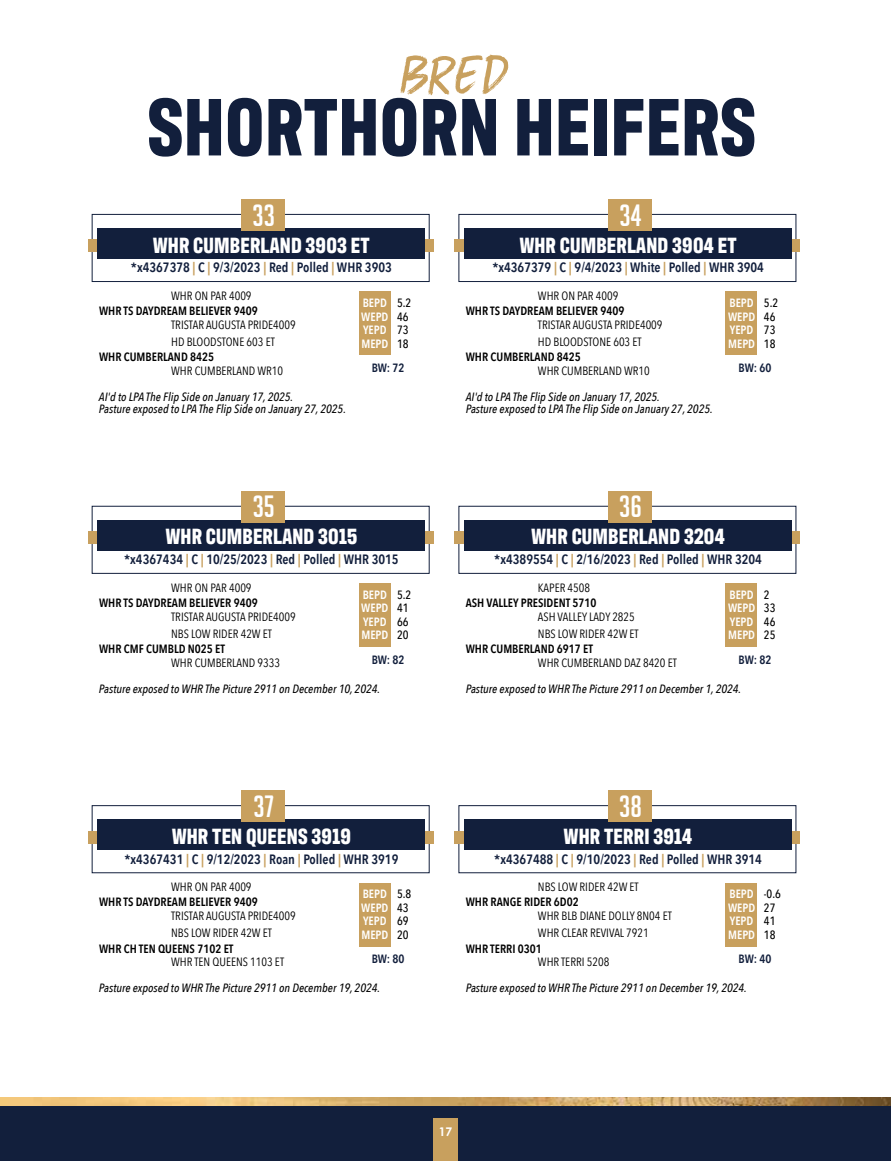
<style>
.page{position:relative;width:891px;height:1161px;background:#fff}
.page>*{position:absolute;margin:0;border:0;box-sizing:border-box;transform-origin:0 0}
.t1{font:700 83.1px "Antarctican Headline";letter-spacing:.01em;color:#121f3c}
.t2{font:55.35px "DK Spaghetti And Cheese";color:#c8a05e}
.t3{font:30px "Big Noodle Titling";color:#fff}
.t4{font:700 22.5px "Antarctican Headline";letter-spacing:.01em;color:#fff}
.t5{font:600 13.5px "Avenir Next Condensed";color:#121f3c}
.t6{font:12px "Avenir Next Condensed";color:#000}
.t7{font:italic 500 12px/12px "Avenir Next Condensed";color:#000}
.t8{font:600 12px "Avenir Next Condensed";color:#000}
.t9{font:600 12px/13.5px "Avenir Next Condensed";color:#fff}
.t10{font:500 12px/13.5px "Avenir Next Condensed";color:#000}
.t11{font:600 12px "Avenir Next Condensed";color:#121f3c}
.t12{font:700 12px "Century Gothic Pro";color:#fff}
.s1{color:#c8a05e}
</style>
<div class="page">
<img style="left:0;top:1097px;width:891px;height:9px">
<div style="left:0;top:1106px;width:891px;height:55px;background:#121f3c"></div>
<div style="left:433px;top:1118px;width:25px;height:43px;background:#c8a05e"></div>
<div style="left:92px;top:214px;width:337px;height:68px;border:1px solid #121f3c"></div>
<div style="left:88px;top:240px;width:345px;height:12px;background:#c8a05e"></div>
<div style="left:98px;top:228px;width:327px;height:30px;background:#121f3c"></div>
<div style="left:359px;top:292px;width:32px;height:63px;background:#c8a05e"></div>
<div style="left:241px;top:199px;width:44px;height:32px;background:#c8a05e"></div>
<div style="left:459px;top:214px;width:337px;height:68px;border:1px solid #121f3c"></div>
<div style="left:455px;top:240px;width:345px;height:12px;background:#c8a05e"></div>
<div style="left:464px;top:228px;width:328px;height:30px;background:#121f3c"></div>
<div style="left:726px;top:292px;width:31px;height:63px;background:#c8a05e"></div>
<div style="left:608px;top:199px;width:44px;height:32px;background:#c8a05e"></div>
<div style="left:92px;top:506px;width:337px;height:68px;border:1px solid #121f3c"></div>
<div style="left:88px;top:532px;width:345px;height:12px;background:#c8a05e"></div>
<div style="left:98px;top:520px;width:327px;height:30px;background:#121f3c"></div>
<div style="left:359px;top:584px;width:32px;height:63px;background:#c8a05e"></div>
<div style="left:241px;top:491px;width:44px;height:32px;background:#c8a05e"></div>
<div style="left:459px;top:506px;width:337px;height:68px;border:1px solid #121f3c"></div>
<div style="left:455px;top:532px;width:345px;height:12px;background:#c8a05e"></div>
<div style="left:464px;top:520px;width:328px;height:30px;background:#121f3c"></div>
<div style="left:726px;top:584px;width:31px;height:63px;background:#c8a05e"></div>
<div style="left:608px;top:491px;width:44px;height:32px;background:#c8a05e"></div>
<div style="left:92px;top:805px;width:337px;height:68px;border:1px solid #121f3c"></div>
<div style="left:88px;top:831px;width:345px;height:12px;background:#c8a05e"></div>
<div style="left:98px;top:819px;width:327px;height:31px;background:#121f3c"></div>
<div style="left:359px;top:883px;width:32px;height:63px;background:#c8a05e"></div>
<div style="left:241px;top:790px;width:44px;height:32px;background:#c8a05e"></div>
<div style="left:459px;top:805px;width:337px;height:68px;border:1px solid #121f3c"></div>
<div style="left:455px;top:831px;width:345px;height:12px;background:#c8a05e"></div>
<div style="left:464px;top:819px;width:328px;height:31px;background:#121f3c"></div>
<div style="left:726px;top:883px;width:31px;height:63px;background:#c8a05e"></div>
<div style="left:608px;top:790px;width:44px;height:32px;background:#c8a05e"></div>
<h2 class="t2" style="left:398px;top:44px;width:108px">Bred</h2>
<h1 class="t1" style="left:148px;top:67px;width:610px">SHORTHORN HEIFERS</h1>
<h3 class="t3" style="left:253px;top:199px;width:24px">33</h3>
<h3 class="t4" style="left:153px;top:229px;width:218px">WHR CUMBERLAND 3903 ET</h3>
<p class="t6" style="left:171px;top:285px;width:82px">WHR ON PAR 4009</p>
<p class="t5" style="left:131px;top:256px;width:262px">*x4367378 <span class="s1">|</span> C <span class="s1">|</span> 9/3/2023 <span class="s1">|</span> Red <span class="s1">|</span> Polled <span class="s1">|</span> WHR 3903</p>
<p class="t9" style="left:361px;top:296px;width:29px">BEPD<br>WEPD<br>YEPD<br>MEPD</p>
<p class="t10" style="left:397px;top:296px;width:16px">5.2<br>46<br>73<br>18</p>
<p class="t11" style="left:372px;top:357px;width:34px">BW: 72</p>
<p class="t8" style="left:99px;top:301px;width:160px">WHR TS DAYDREAM BELIEVER 9409</p>
<p class="t8" style="left:99px;top:347px;width:117px">WHR CUMBERLAND 8425</p>
<p class="t6" style="left:171px;top:314px;width:126px">TRISTAR AUGUSTA PRIDE4009</p>
<p class="t6" style="left:171px;top:361px;width:113px">WHR CUMBERLAND WR10</p>
<p class="t7" style="left:99px;top:391px;width:249px">AI'd to LPA The Flip Side on January 17, 2025.<br>Pasture exposed to LPA The Flip Side on January 27, 2025.</p>
<p class="t6" style="left:171px;top:332px;width:105px">HD BLOODSTONE 603 ET</p>
<h3 class="t3" style="left:253px;top:491px;width:24px">35</h3>
<h3 class="t4" style="left:166px;top:521px;width:193px">WHR CUMBERLAND 3015</h3>
<p class="t6" style="left:171px;top:577px;width:82px">WHR ON PAR 4009</p>
<p class="t5" style="left:124px;top:548px;width:276px">*x4367434 <span class="s1">|</span> C <span class="s1">|</span> 10/25/2023 <span class="s1">|</span> Red <span class="s1">|</span> Polled <span class="s1">|</span> WHR 3015</p>
<p class="t9" style="left:361px;top:588px;width:29px">BEPD<br>WEPD<br>YEPD<br>MEPD</p>
<p class="t10" style="left:397px;top:588px;width:16px">5.2<br>41<br>66<br>20</p>
<p class="t11" style="left:372px;top:649px;width:34px">BW: 82</p>
<p class="t8" style="left:99px;top:592px;width:160px">WHR TS DAYDREAM BELIEVER 9409</p>
<p class="t8" style="left:99px;top:639px;width:128px">WHR CMF CUMBLD N025 ET</p>
<p class="t6" style="left:171px;top:606px;width:126px">TRISTAR AUGUSTA PRIDE4009</p>
<p class="t6" style="left:171px;top:653px;width:110px">WHR CUMBERLAND 9333</p>
<p class="t7" style="left:99px;top:683px;width:283px">Pasture exposed to WHR The Picture 2911 on December 10, 2024.</p>
<p class="t6" style="left:171px;top:624px;width:102px">NBS LOW RIDER 42W ET</p>
<h3 class="t3" style="left:254px;top:790px;width:22px">37</h3>
<h3 class="t4" style="left:172px;top:820px;width:180px">WHR TEN QUEENS 3919</h3>
<p class="t6" style="left:171px;top:877px;width:82px">WHR ON PAR 4009</p>
<p class="t5" style="left:124px;top:847px;width:275px">*x4367431 <span class="s1">|</span> C <span class="s1">|</span> 9/12/2023 <span class="s1">|</span> Roan <span class="s1">|</span> Polled <span class="s1">|</span> WHR 3919</p>
<p class="t9" style="left:361px;top:887px;width:29px">BEPD<br>WEPD<br>YEPD<br>MEPD</p>
<p class="t10" style="left:397px;top:887px;width:16px">5.8<br>43<br>69<br>20</p>
<p class="t11" style="left:372px;top:949px;width:34px">BW: 80</p>
<p class="t8" style="left:99px;top:892px;width:160px">WHR TS DAYDREAM BELIEVER 9409</p>
<p class="t8" style="left:99px;top:938px;width:136px">WHR CH TEN QUEENS 7102 ET</p>
<p class="t6" style="left:171px;top:906px;width:126px">TRISTAR AUGUSTA PRIDE4009</p>
<p class="t6" style="left:171px;top:952px;width:114px">WHR TEN QUEENS 1103 ET</p>
<p class="t7" style="left:99px;top:982px;width:283px">Pasture exposed to WHR The Picture 2911 on December 19, 2024.</p>
<p class="t6" style="left:171px;top:923px;width:102px">NBS LOW RIDER 42W ET</p>
<h3 class="t3" style="left:619px;top:199px;width:24px">34</h3>
<h3 class="t4" style="left:520px;top:229px;width:218px">WHR CUMBERLAND 3904 ET</h3>
<p class="t6" style="left:538px;top:285px;width:82px">WHR ON PAR 4009</p>
<p class="t5" style="left:492px;top:256px;width:273px">*x4367379 <span class="s1">|</span> C <span class="s1">|</span> 9/4/2023 <span class="s1">|</span> White <span class="s1">|</span> Polled <span class="s1">|</span> WHR 3904</p>
<p class="t9" style="left:728px;top:296px;width:29px">BEPD<br>WEPD<br>YEPD<br>MEPD</p>
<p class="t10" style="left:764px;top:296px;width:16px">5.2<br>46<br>73<br>18</p>
<p class="t11" style="left:739px;top:357px;width:34px">BW: 60</p>
<p class="t8" style="left:466px;top:301px;width:160px">WHR TS DAYDREAM BELIEVER 9409</p>
<p class="t8" style="left:466px;top:347px;width:117px">WHR CUMBERLAND 8425</p>
<p class="t6" style="left:538px;top:314px;width:126px">TRISTAR AUGUSTA PRIDE4009</p>
<p class="t6" style="left:538px;top:361px;width:113px">WHR CUMBERLAND WR10</p>
<p class="t7" style="left:466px;top:391px;width:249px">AI'd to LPA The Flip Side on January 17, 2025.<br>Pasture exposed to LPA The Flip Side on January 27, 2025.</p>
<p class="t6" style="left:538px;top:332px;width:105px">HD BLOODSTONE 603 ET</p>
<h3 class="t3" style="left:619px;top:491px;width:24px">36</h3>
<h3 class="t4" style="left:532px;top:521px;width:195px">WHR CUMBERLAND 3204</h3>
<p class="t6" style="left:538px;top:577px;width:54px">KAPER 4508</p>
<p class="t5" style="left:494px;top:548px;width:269px">*x4389554 <span class="s1">|</span> C <span class="s1">|</span> 2/16/2023 <span class="s1">|</span> Red <span class="s1">|</span> Polled <span class="s1">|</span> WHR 3204</p>
<p class="t9" style="left:728px;top:588px;width:29px">BEPD<br>WEPD<br>YEPD<br>MEPD</p>
<p class="t10" style="left:764px;top:588px;width:13px">2<br>33<br>46<br>25</p>
<p class="t11" style="left:739px;top:649px;width:34px">BW: 82</p>
<p class="t8" style="left:466px;top:592px;width:132px">ASH VALLEY PRESIDENT 5710</p>
<p class="t8" style="left:466px;top:639px;width:129px">WHR CUMBERLAND 6917 ET</p>
<p class="t6" style="left:538px;top:606px;width:98px">ASH VALLEY LADY 2825</p>
<p class="t6" style="left:538px;top:653px;width:140px">WHR CUMBERLAND DAZ 8420 ET</p>
<p class="t7" style="left:466px;top:683px;width:277px">Pasture exposed to WHR The Picture 2911 on December 1, 2024.</p>
<p class="t6" style="left:538px;top:624px;width:102px">NBS LOW RIDER 42W ET</p>
<h3 class="t3" style="left:619px;top:790px;width:24px">38</h3>
<h3 class="t4" style="left:564px;top:820px;width:130px">WHR TERRI 3914</h3>
<p class="t6" style="left:538px;top:877px;width:102px">NBS LOW RIDER 42W ET</p>
<p class="t5" style="left:494px;top:847px;width:269px">*x4367488 <span class="s1">|</span> C <span class="s1">|</span> 9/10/2023 <span class="s1">|</span> Red <span class="s1">|</span> Polled <span class="s1">|</span> WHR 3914</p>
<p class="t9" style="left:728px;top:887px;width:29px">BEPD<br>WEPD<br>YEPD<br>MEPD</p>
<p class="t10" style="left:764px;top:887px;width:19px">-0.6<br>27<br>41<br>18</p>
<p class="t11" style="left:739px;top:949px;width:34px">BW: 40</p>
<p class="t8" style="left:466px;top:892px;width:114px">WHR RANGE RIDER 6D02</p>
<p class="t8" style="left:466px;top:938px;width:78px">WHR TERRI 0301</p>
<p class="t6" style="left:538px;top:906px;width:135px">WHR BLB DIANE DOLLY 8N04 ET</p>
<p class="t6" style="left:538px;top:952px;width:73px">WHR TERRI 5208</p>
<p class="t7" style="left:466px;top:982px;width:283px">Pasture exposed to WHR The Picture 2911 on December 19, 2024.</p>
<p class="t6" style="left:538px;top:923px;width:112px">WHR CLEAR REVIVAL 7921</p>
<p class="t12" style="left:439px;top:1124px;width:15px">17</p>
</div>
